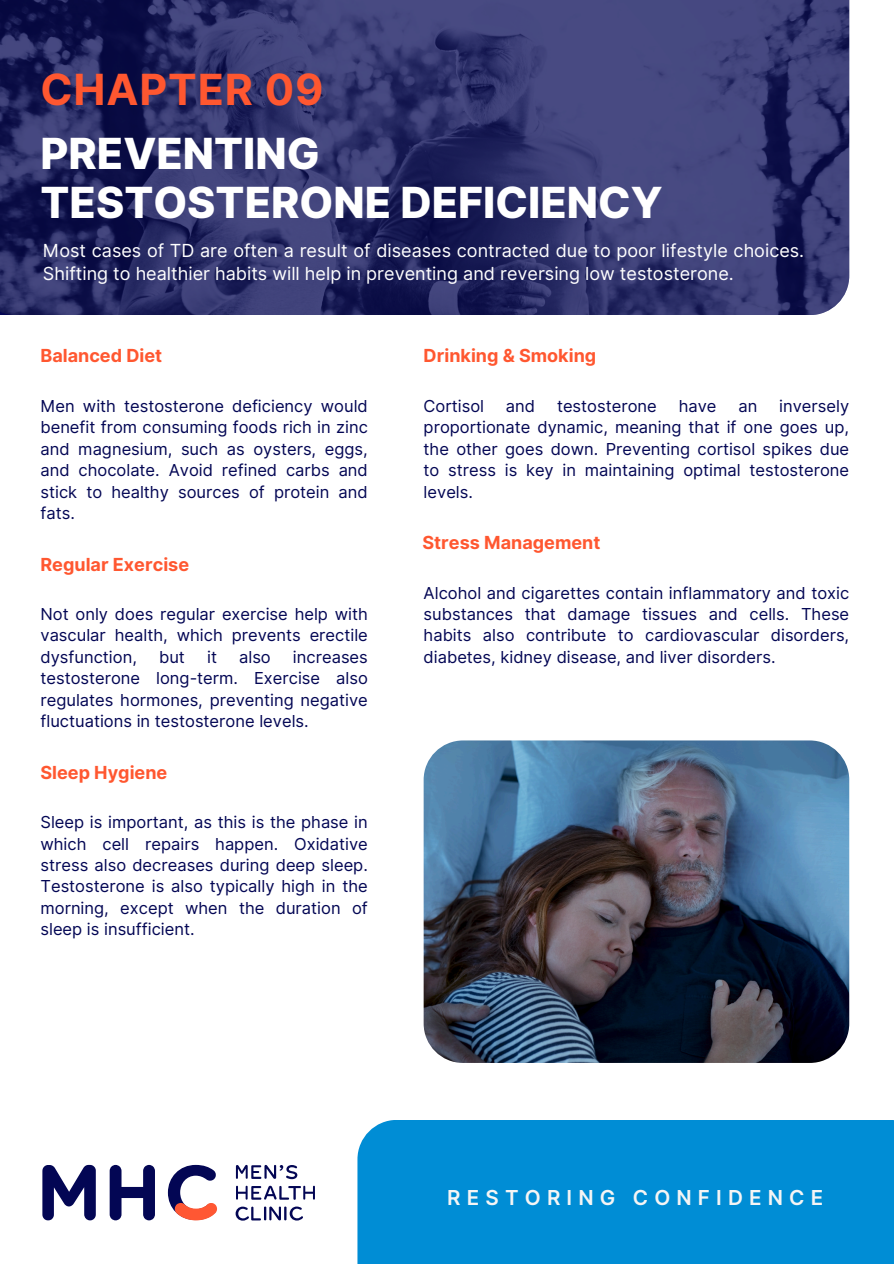
<style>
.page{position:relative;width:894px;height:1264px;background:#fff}
.page>*{position:absolute;margin:0;border:0;box-sizing:border-box;transform-origin:0 0}
.t1{font:800 42.9px/49.5px "Inter";color:#fff}
.t2{font:700 42.9px "Inter";letter-spacing:.02em;color:#ff5730}
.t3{font:600 20.55px "Inter";letter-spacing:.3em;color:#f5f5f5}
.t4{font:18px/23.7px "Inter";color:#fff}
.t5{font:700 18px "Inter";color:#ff5730}
.t6{font:16.5px/21.3px "Inter";color:#030654;text-align:justify}
</style>
<div class="page">
<div style="left:357px;top:1119px;width:536px;height:144px;background:#008dd5"></div>
<svg style="left:236px;top:1185px;width:79px;height:14px"></svg>
<svg style="left:235px;top:1206px;width:68px;height:14px"></svg>
<svg style="left:236px;top:1164px;width:61px;height:15px"></svg>
<svg style="left:42px;top:1164px;width:54px;height:56px"></svg>
<svg style="left:110px;top:1164px;width:45px;height:56px"></svg>
<svg style="left:168px;top:1164px;width:49px;height:56px"></svg>
<img style="left:423px;top:740px;width:426px;height:322px;border-radius:39px">
<img style="left:0;top:0;width:848px;height:315px">
<p class="t2" style="left:40px;top:64px;width:284px">CHAPTER 09</p>
<p class="t1" style="left:40px;top:128px;width:623px">PREVENTING<br>TESTOSTERONE DEFICIENCY</p>
<h1 class="t4" style="left:43px;top:238px;width:762px">Most cases of TD are often a result of diseases contracted due to poor lifestyle choices.<br>Shifting to healthier habits will help in preventing and reversing low testosterone.</h1>
<p class="t5" style="left:40px;top:345px;width:123px">Balanced Diet</p>
<p class="t6" style="left:40px;top:395px;width:329px">Men with testosterone deficiency would benefit from consuming foods rich in zinc and magnesium, such as oysters, eggs, and chocolate. Avoid refined carbs and stick to healthy sources of protein and fats.</p>
<p class="t5" style="left:40px;top:553px;width:150px">Regular Exercise</p>
<p class="t6" style="left:40px;top:603px;width:329px">Not only does regular exercise help with vascular health, which prevents erectile dysfunction,</p>
<p class="t6" style="left:40px;top:646px;width:329px;text-indent:252px">increases testosterone long-term. Exercise also regulates hormones, preventing negative fluctuations in testosterone levels.</p>
<p class="t6" style="left:159px;top:646px;width:27px">but</p>
<p class="t6" style="left:207px;top:646px;width:11px">it</p>
<p class="t6" style="left:239px;top:646px;width:33px">also</p>
<p class="t5" style="left:40px;top:761px;width:128px">Sleep Hygiene</p>
<p class="t6" style="left:40px;top:811px;width:329px">Sleep is important, as this is the phase in which cell repairs happen. Oxidative stress also decreases during deep sleep.<br>Testosterone is also typically high in the morning, except when the duration of sleep is insufficient.</p>
<p class="t5" style="left:423px;top:345px;width:174px">Drinking &amp; Smoking</p>
<p class="t6" style="left:423px;top:395px;width:427px;text-indent:355px">inversely proportionate dynamic, meaning that if one goes up, the other goes down. Preventing cortisol spikes due to stress is key in maintaining optimal testosterone levels.</p>
<p class="t6" style="left:423px;top:395px;width:62px">Cortisol</p>
<p class="t6" style="left:506px;top:395px;width:31px">and</p>
<p class="t6" style="left:557px;top:395px;width:101px">testosterone</p>
<p class="t6" style="left:678px;top:395px;width:39px">have</p>
<p class="t6" style="left:738px;top:395px;width:20px">an</p>
<p class="t5" style="left:422px;top:532px;width:179px">Stress Management</p>
<p class="t6" style="left:423px;top:582px;width:427px">Alcohol and cigarettes contain inflammatory and toxic substances that damage tissues and cells. These habits also contribute to cardiovascular disorders, diabetes, kidney disease, and liver disorders.</p>
<h1 class="t3" style="left:447px;top:1185px;width:377px">RESTORING CONFIDENCE</h1>
</div>
